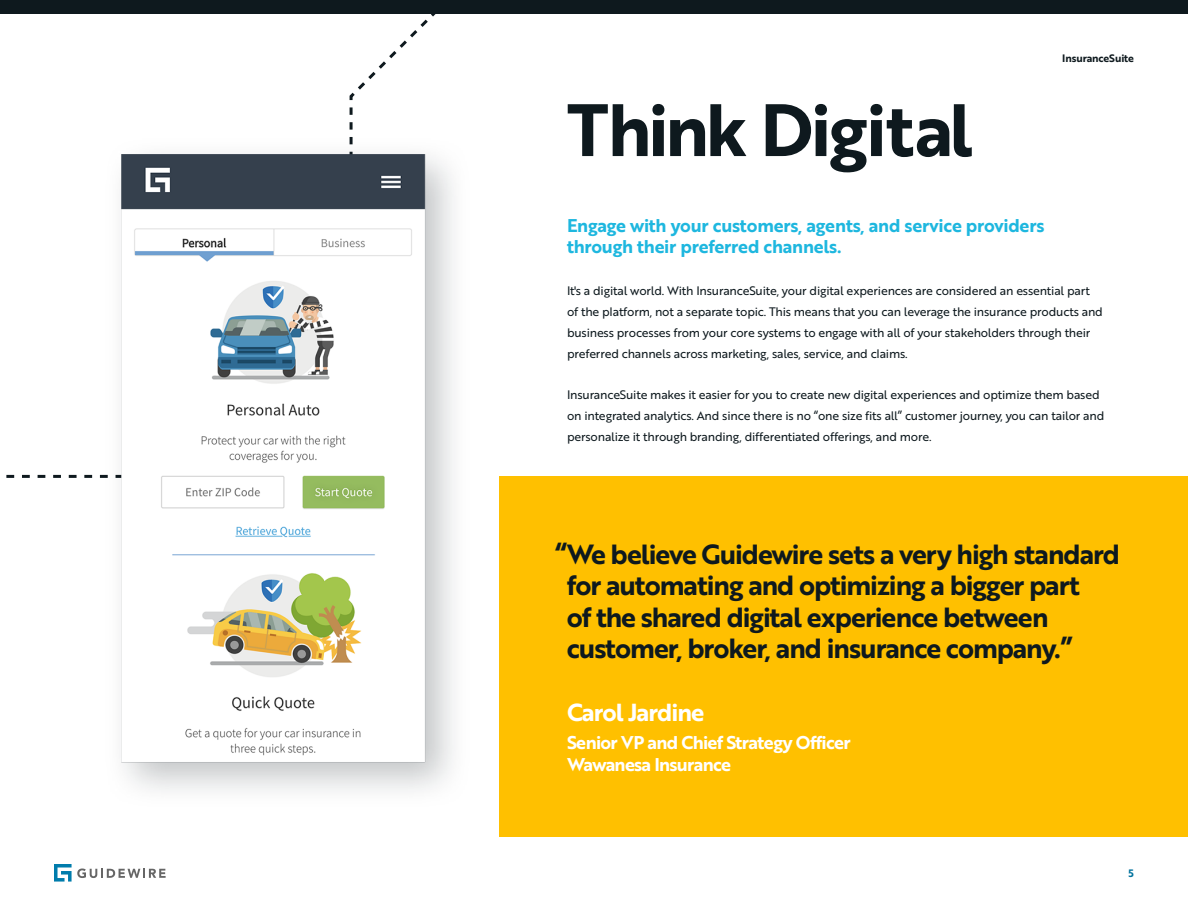
<style>
.page{position:relative;width:1188px;height:918px;background:#fff}
.page>*{position:absolute;margin:0;border:0;box-sizing:border-box;transform-origin:0 0}
.Intro_Paragraph{font:72px "Brother 1816 Bold";letter-spacing:-.035em;color:#0e191e}
.t1{font:27px/31.5px "Brother 1816 Bold";letter-spacing:-.04em;color:#0e191e}
.t2{font:24px "Brother 1816 Bold";letter-spacing:-.04em;color:#fff}
.Intro_Paragraph-2{font:18px/21.6px "Brother 1816 Bold";letter-spacing:-.015em;color:#1eb7df}
.t3{font:18px/21.6px "Brother 1816 Bold";letter-spacing:-.04em;color:#fff}
.Intro_Paragraph-3{font:12px/21px "Brother 1816 Regular";letter-spacing:-.015em;color:#0e191e}
.t4{font:10.5px "Brother 1816 Bold";letter-spacing:-.01em;color:#0e191e}
.t5{font:10.5px "Brother 1816 Bold";color:#00739e}
</style>
<div class="page">
<div style="left:500px;top:477px;width:688px;height:360px;background:#ffc000"></div>
<svg style="left:349px;top:14px;width:87px;height:125px"></svg>
<img style="left:105px;top:139px;width:349px;height:652px">
<div style="left:0;top:0;width:1188px;height:14px;background:#0e191e"></div>
<svg style="left:54px;top:864px;width:112px;height:18px"></svg>
<p class="Intro_Paragraph" style="left:567px;top:75px;width:407px">Think Digital</p>
<p class="t4" style="left:1062px;top:50px;width:73px">InsuranceSuite</p>
<p class="Intro_Paragraph-2" style="left:567px;top:214px;width:479px">Engage with your customers, agents, and service providers through their preferred channels.</p>
<p class="Intro_Paragraph-3" style="left:567px;top:279px;width:537px">It's a digital world. With InsuranceSuite, your digital experiences are considered an essential part of the platform, not a separate topic. This means that you can leverage the insurance products and business processes from your core systems to engage with all of your stakeholders through their preferred channels across marketing, sales, service, and claims.</p>
<p class="Intro_Paragraph-3" style="left:567px;top:383px;width:539px">InsuranceSuite makes it easier for you to create new digital experiences and optimize them based on integrated analytics. And since there is no “one size fits all” customer journey, you can tailor and personalize it through branding, differentiated offerings, and more.</p>
<p class="t1" style="left:567px;top:538px;width:555px;text-indent:-12px">“We believe Guidewire sets a very high standard for automating and optimizing a bigger part<br>of the shared digital experience between customer, broker, and insurance company.”</p>
<p class="t2" style="left:567px;top:694px;width:139px">Carol Jardine</p>
<p class="t3" style="left:567px;top:731px;width:285px">Senior VP and Chief Strategy Officer<br>Wawanesa Insurance</p>
<p class="t5" style="left:1129px;top:865px;width:7px">5</p>
</div>
